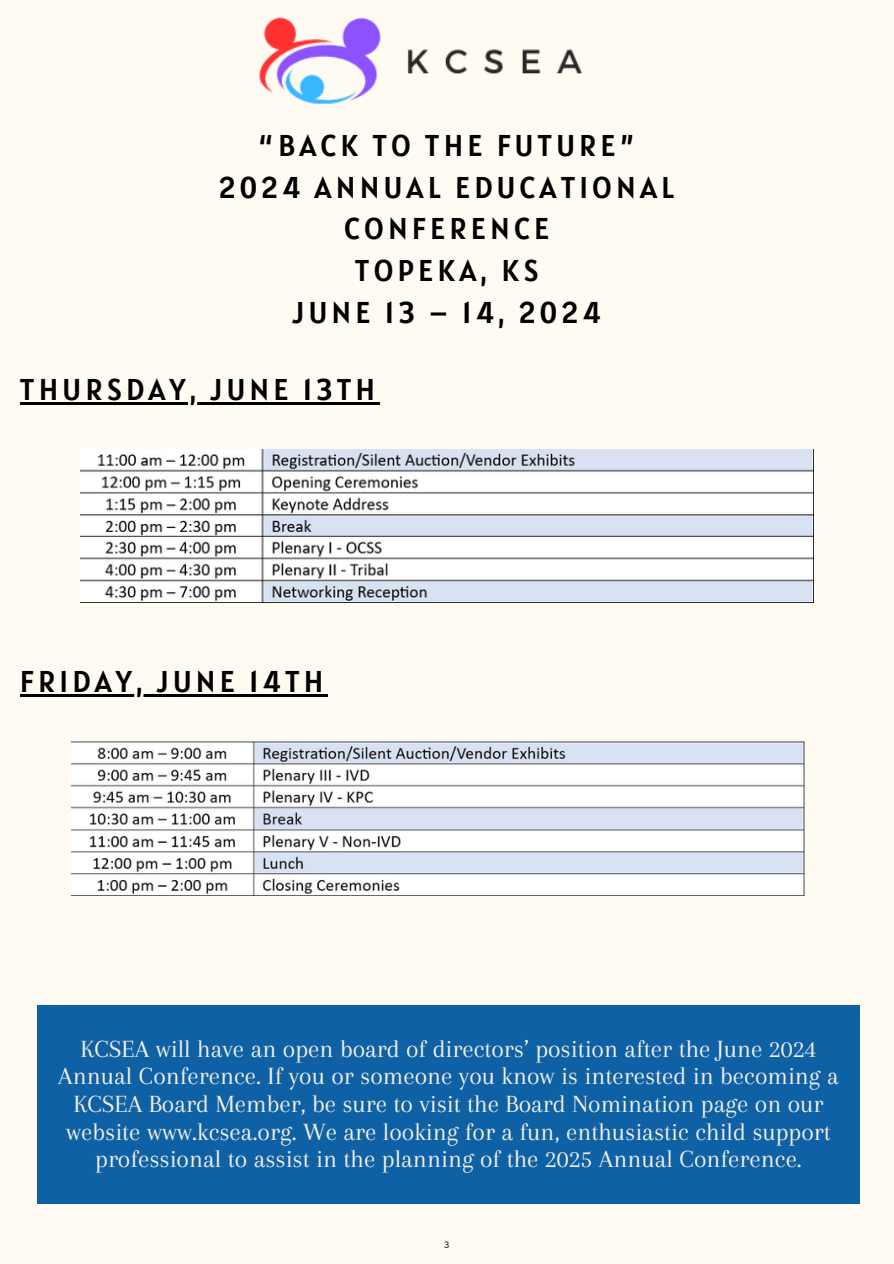
<style>
.page{position:relative;width:894px;height:1264px;background:#fff}
.page>*{position:absolute;margin:0;border:0;box-sizing:border-box;transform-origin:0 0}
.t1{font:29.85px/41.7px "Alatsi";letter-spacing:.14em;color:#000;text-align:center}
.t2{font:25.65px/27.6px "Arapey";color:#f2efeb;text-align:center}
.t3{font:9px "Canva Sans";color:#000}
</style>
<div class="page">
<div style="left:0;top:0;width:893px;height:1263px;background:#fffbf2"></div>
<div style="left:37px;top:1004px;width:822px;height:199px;background:#0f61a5"></div>
<img style="left:259px;top:17px;width:324px;height:87px">
<img style="left:80px;top:450px;width:733px;height:153px">
<img style="left:72px;top:741px;width:732px;height:154px">
<hr style="left:20px;top:402px;width:359px;height:2px;background:#000">
<hr style="left:20px;top:694px;width:307px;height:2px;background:#000">
<p class="t1" style="left:219px;top:124px;width:457px">“BACK TO THE FUTURE”<br>2024 ANNUAL EDUCATIONAL<br>CONFERENCE<br>TOPEKA, KS<br>JUNE 13 – 14, 2024</p>
<p class="t1" style="left:20px;top:368px;width:357px">THURSDAY, JUNE 13TH</p>
<p class="t1" style="left:20px;top:660px;width:305px">FRIDAY, JUNE 14TH</p>
<p class="t2" style="left:58px;top:1034px;width:781px">KCSEA will have an open board of directors’ position after the June 2024<br>Annual Conference. If you or someone you know is interested in becoming a KCSEA Board Member, be sure to visit the Board Nomination page on our website www.kcsea.org. We are looking for a fun, enthusiastic child support professional to assist in the planning of the 2025 Annual Conference.</p>
<p class="t3" style="left:444px;top:1238px;width:7px">3</p>
</div>
